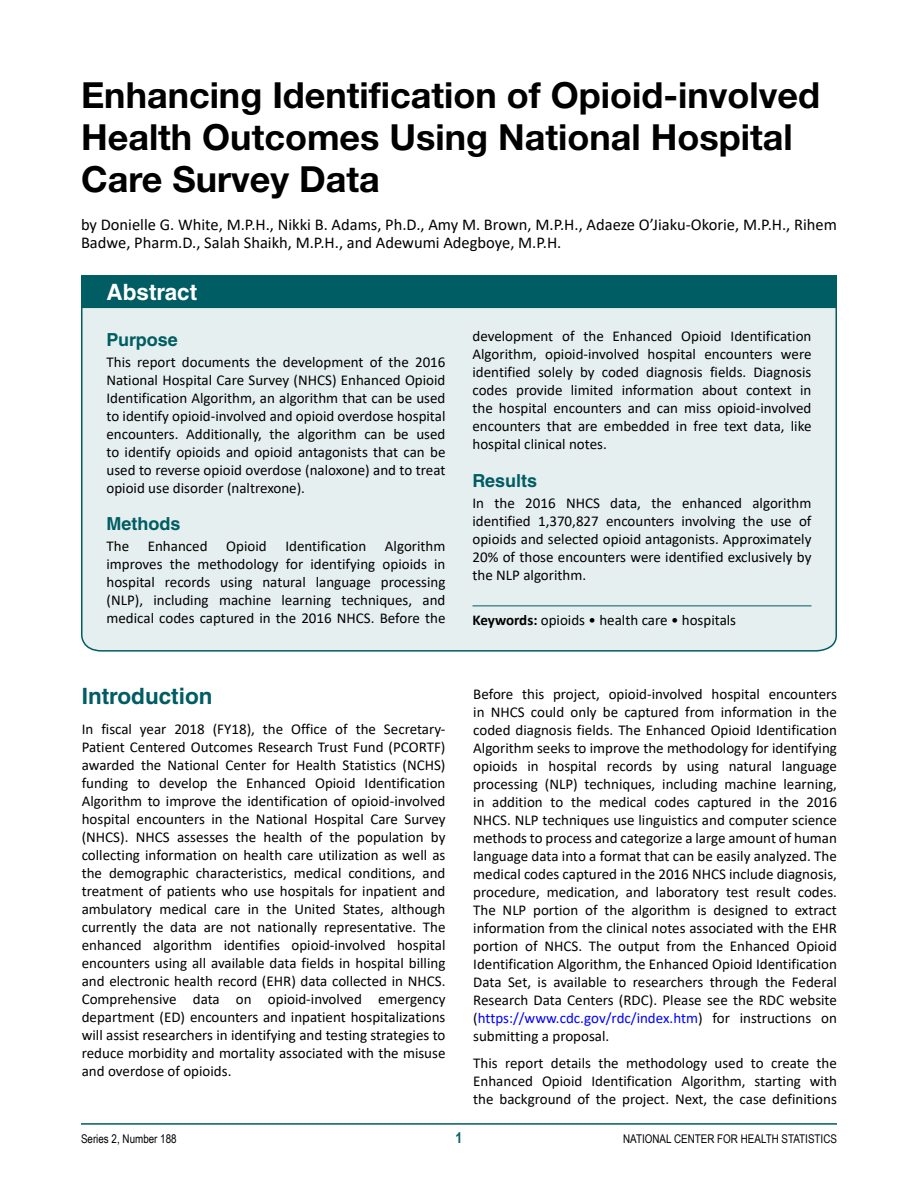
<style>
.page{position:relative;width:918px;height:1188px;background:#fff}
.page>*{position:absolute;margin:0;border:0;box-sizing:border-box;transform-origin:0 0}
.t1{font:700 36px/42px "Helvetica Neue LT Std";color:#000}
.t2{font:700 22.5px "Helvetica LT Std";color:#005d63}
.t3{font:700 22.5px "Helvetica LT Std";color:#fff}
.t4{font:700 18px "Helvetica LT Std";color:#005d63}
.t5{font:16.5px/18px "Calibri";color:#000}
.t6{font:15px/18px "Calibri";color:#000;text-align:justify}
.t7{font:700 15px "Arial Narrow";color:#005d63}
.t8{font:12px "Arial Narrow";color:#000}
.s1{font-weight:700}
.s2{color:#00f}
</style>
<div class="page">
<hr style="left:81px;top:1123px;width:756px;height:2px;background:#005d63">
<svg style="left:81px;top:275px;width:756px;height:377px;background:#cfe0e1"></svg>
<p class="t1" style="left:81px;top:73px;width:741px">Enhancing Identification of Opioid-involved<br>Health Outcomes Using National Hospital<br>Care Survey Data</p>
<p class="t5" style="left:81px;top:215px;width:757px">by Donielle G. White, M.P.H., Nikki B. Adams, Ph.D., Amy M. Brown, M.P.H., Adaeze O’Jiaku-Okorie, M.P.H., Rihem<br>Badwe, Pharm.D., Salah Shaikh, M.P.H., and Adewumi Adegboye, M.P.H.</p>
<h2 class="t3" style="left:106px;top:278px;width:92px">Abstract</h2>
<h3 class="t4" style="left:106px;top:328px;width:73px">Purpose</h3>
<p class="t6" style="left:106px;top:352px;width:341px">This report documents the development of the 2016<br>National Hospital Care Survey (NHCS) Enhanced Opioid Identification Algorithm, an algorithm that can be used to identify opioid-involved and opioid overdose hospital encounters. Additionally, the algorithm can be used to identify opioids and opioid antagonists that can be used to reverse opioid overdose (naloxone) and to treat opioid use disorder (naltrexone).</p>
<h3 class="t4" style="left:106px;top:513px;width:75px">Methods</h3>
<p class="t6" style="left:106px;top:537px;width:340px">The Enhanced Opioid Identification Algorithm improves the methodology for identifying opioids in hospital records using natural language processing (NLP), including machine learning techniques, and medical codes captured in the 2016 NHCS. Before the</p>
<p class="t6" style="left:472px;top:327px;width:341px">development of the Enhanced Opioid Identification Algorithm, opioid-involved hospital encounters were identified solely by coded diagnosis fields. Diagnosis codes provide limited information about context in the hospital encounters and can miss opioid-involved encounters that are embedded in free text data, like hospital clinical notes.</p>
<h3 class="t4" style="left:472px;top:469px;width:66px">Results</h3>
<p class="t6" style="left:472px;top:493px;width:341px">In the 2016 NHCS data, the enhanced algorithm identified 1,370,827 encounters involving the use of opioids and selected opioid antagonists. Approximately 20% of those encounters were identified exclusively by the NLP algorithm.</p>
<p class="t6" style="left:472px;top:610px;width:265px"><span class="s1">Keywords:</span> opioids • health care • hospitals</p>
<h2 class="t2" style="left:82px;top:682px;width:132px">Introduction</h2>
<p class="t6" style="left:82px;top:719px;width:365px">In fiscal year 2018 (FY18), the Office of the Secretary-Patient Centered Outcomes Research Trust Fund (PCORTF) awarded the National Center for Health Statistics (NCHS) funding to develop the Enhanced Opioid Identification Algorithm to improve the identification of opioid-involved hospital encounters in the National Hospital Care Survey (NHCS). NHCS assesses the health of the population by collecting information on health care utilization as well as the demographic characteristics, medical conditions, and treatment of patients who use hospitals for inpatient and ambulatory medical care in the United States, although currently the data are not nationally representative. The enhanced algorithm identifies opioid-involved hospital encounters using all available data fields in hospital billing and electronic health record (EHR) data collected in NHCS.<br>Comprehensive data on opioid-involved emergency department (ED) encounters and inpatient hospitalizations will assist researchers in identifying and testing strategies to reduce morbidity and mortality associated with the misuse and overdose of opioids.</p>
<p class="t6" style="left:473px;top:684px;width:365px">Before this project, opioid-involved hospital encounters in NHCS could only be captured from information in the coded diagnosis fields. The Enhanced Opioid Identification Algorithm seeks to improve the methodology for identifying opioids in hospital records by using natural language processing (NLP) techniques, including machine learning, in addition to the medical codes captured in the 2016<br>NHCS. NLP techniques use linguistics and computer science methods to process and categorize a large amount of human language data into a format that can be easily analyzed. The medical codes captured in the 2016 NHCS include diagnosis, procedure, medication, and laboratory test result codes.<br>The NLP portion of the algorithm is designed to extract information from the clinical notes associated with the EHR portion of NHCS. The output from the Enhanced Opioid Identification Algorithm, the Enhanced Opioid Identification Data Set, is available to researchers through the Federal Research Data Centers (RDC). Please see the RDC website (<span class="s2">https://www.cdc.gov/rdc/index.htm</span>) for instructions on submitting a proposal.</p>
<p class="t6" style="left:473px;top:1053px;width:365px">This report details the methodology used to create the Enhanced Opioid Identification Algorithm, starting with the background of the project. Next, the case definitions</p>
<p class="t8" style="left:81px;top:1130px;width:97px">Series 2, Number 188</p>
<p class="t7" style="left:456px;top:1126px;width:8px">1</p>
<p class="t8" style="left:623px;top:1130px;width:215px">NATIONAL CENTER FOR HEALTH STATISTICS</p>
</div>
